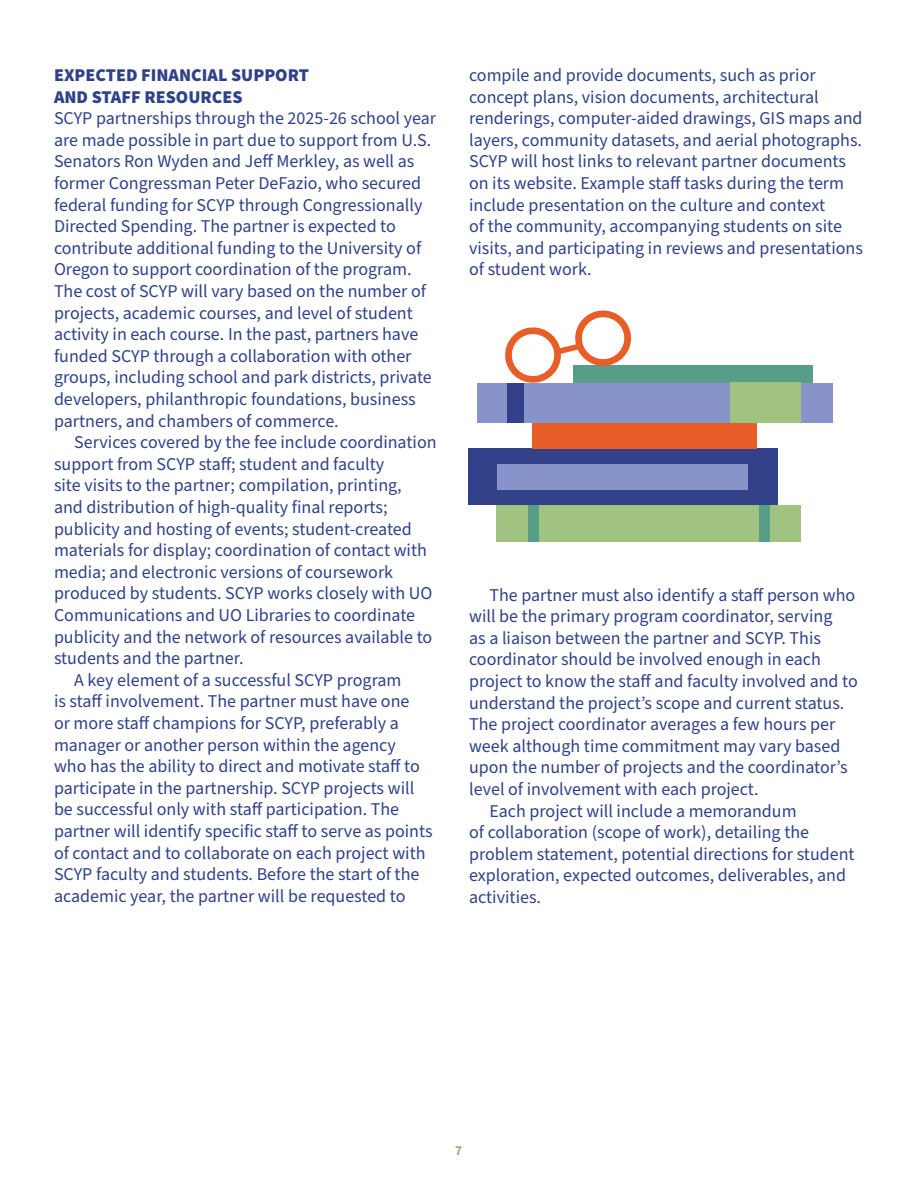
<style>
.page{position:relative;width:918px;height:1188px;background:#fff}
.page>*{position:absolute;margin:0;border:0;box-sizing:border-box;transform-origin:0 0}
.t1{font:18px/21.6px "Source Sans Pro";color:#304189}
.t2{font:900 18px/21.6px "Source Sans Pro";color:#304189}
.t3{font:600 13.5px "Source Sans Pro";color:#7ca263}
</style>
<div class="page">
<div style="left:496px;top:505px;width:305px;height:37px;background:#a1c381"></div>
<div style="left:468px;top:449px;width:309px;height:56px;background:#32418a"></div>
<div style="left:532px;top:423px;width:224px;height:26px;background:#e85e28"></div>
<div style="left:477px;top:383px;width:356px;height:40px;background:#8893c9"></div>
<div style="left:574px;top:366px;width:239px;height:17px;background:#579d88"></div>
<svg style="left:505px;top:310px;width:129px;height:73px"></svg>
<div style="left:759px;top:505px;width:10px;height:37px;background:#579d88"></div>
<div style="left:528px;top:505px;width:11px;height:37px;background:#579d88"></div>
<div style="left:497px;top:464px;width:251px;height:26px;background:#8893c9"></div>
<div style="left:731px;top:383px;width:70px;height:40px;background:#a1c381"></div>
<div style="left:507px;top:383px;width:17px;height:40px;background:#32418a"></div>
<p class="t2" style="left:54px;top:65px;width:256px">EXPECTED FINANCIAL SUPPORT<br>AND STAFF RESOURCES</p>
<p class="t1" style="left:54px;top:108px;width:384px">SCYP partnerships through the 2025-26 school year are made possible in part due to support from U.S.<br>Senators Ron Wyden and Jeff Merkley, as well as former Congressman Peter DeFazio, who secured federal funding for SCYP through Congressionally Directed Spending. The partner is expected to contribute additional funding to the University of Oregon to support coordination of the program.<br>The cost of SCYP will vary based on the number of projects, academic courses, and level of student activity in each course. In the past, partners have funded SCYP through a collaboration with other groups, including school and park districts, private developers, philanthropic foundations, business partners, and chambers of commerce.</p>
<p class="t1" style="left:74px;top:432px;width:364px">Services covered by the fee include coordination</p>
<p class="t1" style="left:54px;top:454px;width:332px">support from SCYP staff; student and faculty</p>
<p class="t1" style="left:54px;top:475px;width:349px">site visits to the partner; compilation, printing,</p>
<p class="t1" style="left:54px;top:497px;width:335px">and distribution of high-quality final reports;</p>
<p class="t1" style="left:54px;top:518px;width:359px">publicity and hosting of events; student-created</p>
<p class="t1" style="left:54px;top:540px;width:374px">materials for display; coordination of contact with</p>
<p class="t1" style="left:54px;top:562px;width:341px">media; and electronic versions of coursework</p>
<p class="t1" style="left:54px;top:583px;width:380px">produced by students. SCYP works closely with UO</p>
<p class="t1" style="left:54px;top:605px;width:363px">Communications and UO Libraries to coordinate</p>
<p class="t1" style="left:54px;top:626px;width:380px">publicity and the network of resources available to</p>
<p class="t1" style="left:54px;top:648px;width:191px">students and the partner.</p>
<p class="t1" style="left:74px;top:670px;width:329px">A key element of a successful SCYP program</p>
<p class="t1" style="left:54px;top:691px;width:357px">is staff involvement. The partner must have one</p>
<p class="t1" style="left:54px;top:713px;width:346px">or more staff champions for SCYP, preferably a</p>
<p class="t1" style="left:54px;top:734px;width:344px">manager or another person within the agency</p>
<p class="t1" style="left:54px;top:756px;width:367px">who has the ability to direct and motivate staff to</p>
<p class="t1" style="left:54px;top:778px;width:362px">participate in the partnership. SCYP projects will</p>
<p class="t1" style="left:54px;top:799px;width:347px">be successful only with staff participation. The</p>
<p class="t1" style="left:54px;top:821px;width:380px">partner will identify specific staff to serve as points</p>
<p class="t1" style="left:54px;top:842px;width:373px">of contact and to collaborate on each project with</p>
<p class="t1" style="left:54px;top:864px;width:367px">SCYP faculty and students. Before the start of the</p>
<p class="t1" style="left:54px;top:886px;width:353px">academic year, the partner will be requested to</p>
<p class="t1" style="left:469px;top:65px;width:395px">compile and provide documents, such as prior concept plans, vision documents, architectural renderings, computer-aided drawings, GIS maps and layers, community datasets, and aerial photographs.<br>SCYP will host links to relevant partner documents on its website. Example staff tasks during the term include presentation on the culture and context<br>of the community, accompanying students on site visits, and participating in reviews and presentations of student work.</p>
<p class="t1" style="left:489px;top:584px;width:367px">The partner must also identify a staff person who</p>
<p class="t1" style="left:469px;top:606px;width:365px">will be the primary program coordinator, serving</p>
<p class="t1" style="left:469px;top:628px;width:353px">as a liaison between the partner and SCYP. This</p>
<p class="t1" style="left:469px;top:649px;width:353px">coordinator should be involved enough in each</p>
<p class="t1" style="left:469px;top:671px;width:390px">project to know the staff and faculty involved and to</p>
<p class="t1" style="left:469px;top:692px;width:377px">understand the project’s scope and current status.</p>
<p class="t1" style="left:469px;top:714px;width:368px">The project coordinator averages a few hours per</p>
<p class="t1" style="left:469px;top:736px;width:373px">week although time commitment may vary based</p>
<p class="t1" style="left:469px;top:757px;width:380px">upon the number of projects and the coordinator’s</p>
<p class="t1" style="left:469px;top:779px;width:291px">level of involvement with each project.</p>
<p class="t1" style="left:489px;top:800px;width:309px">Each project will include a memorandum</p>
<p class="t1" style="left:469px;top:822px;width:342px">of collaboration (scope of work), detailing the</p>
<p class="t1" style="left:469px;top:844px;width:387px">problem statement, potential directions for student</p>
<p class="t1" style="left:469px;top:865px;width:378px">exploration, expected outcomes, deliverables, and</p>
<p class="t1" style="left:469px;top:887px;width:74px">activities.</p>
<p class="t3" style="left:455px;top:1142px;width:8px">7</p>
</div>
